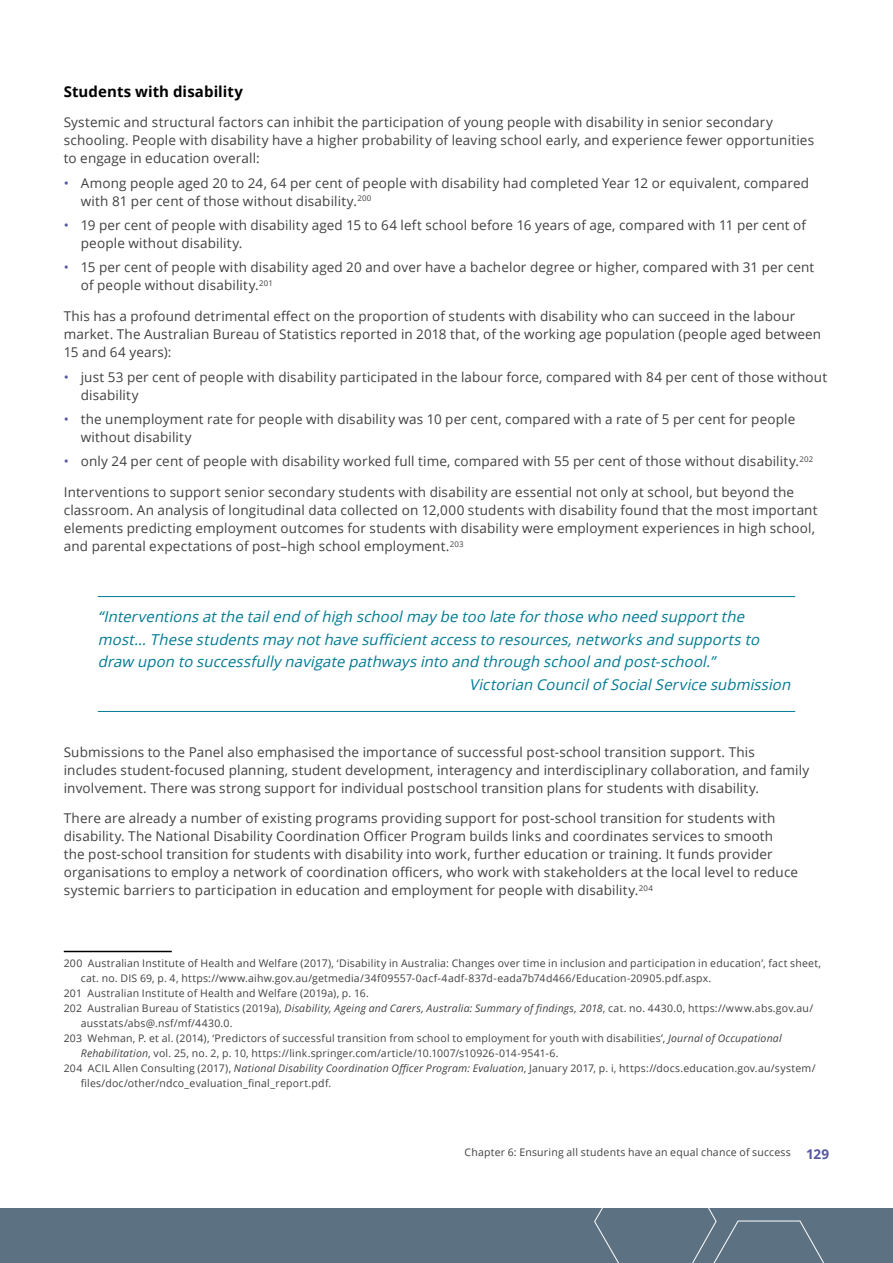
<style>
.page{position:relative;width:893px;height:1263px;background:#fff}
.page>*{position:absolute;margin:0;border:0;box-sizing:border-box;transform-origin:0 0}
.Pull_Quote{font:italic 15px "Open Sans";color:#007a94}
.Heading_3{font:700 15px "Open Sans";letter-spacing:.005em;color:#000}
.Text{font:13.5px/18px "Open Sans";letter-spacing:.01em;color:#414042}
.Footnote{font:10.5px/15px "Open Sans";letter-spacing:.02em;color:#414042}
.s1{color:#5656a2}
.s2{font-style:italic}
.s3{font-weight:700;font-size:13.5px;color:#5656a2}
</style>
<div class="page">
<div style="left:0;top:1208px;width:893px;height:55px;background:#5c7283"></div>
<svg style="left:594px;top:1208px;width:230px;height:55px"></svg>
<hr style="left:98px;top:596px;width:697px;height:1px;background:#007a94">
<hr style="left:98px;top:711px;width:697px;height:1px;background:#007a94">
<hr style="left:64px;top:951px;width:108px;height:1px;background:#000">
<h3 class="Heading_3" style="left:64px;top:80px;width:181px">Students with disability</h3>
<p class="Text" style="left:64px;top:113px;width:752px">Systemic and structural factors can inhibit the participation of young people with disability in senior secondary schooling. People with disability have a higher probability of leaving school early, and experience fewer opportunities to engage in education overall:</p>
<p class="Text" style="left:81px;top:173px;width:730px;text-indent:-17px"><span class="s1">•</span> Among people aged 20 to 24, 64 per cent of people with disability had completed Year 12 or equivalent, compared with 81 per cent of those without disability.<sup>200</sup></p>
<p class="Text" style="left:81px;top:216px;width:727px;text-indent:-17px"><span class="s1">•</span> 19 per cent of people with disability aged 15 to 64 left school before 16 years of age, compared with 11 per cent of people without disability.</p>
<p class="Text" style="left:81px;top:258px;width:735px;text-indent:-17px"><span class="s1">•</span> 15 per cent of people with disability aged 20 and over have a bachelor degree or higher, compared with 31 per cent of people without disability.<sup>201</sup></p>
<p class="Text" style="left:64px;top:307px;width:759px">This has a profound detrimental effect on the proportion of students with disability who can succeed in the labour market. The Australian Bureau of Statistics reported in 2018 that, of the working age population (people aged between<br>15 and 64 years):</p>
<p class="Text" style="left:81px;top:367px;width:748px;text-indent:-17px"><span class="s1">•</span> just 53 per cent of people with disability participated in the labour force, compared with 84 per cent of those without disability</p>
<p class="Text" style="left:81px;top:410px;width:716px;text-indent:-17px"><span class="s1">•</span> the unemployment rate for people with disability was 10 per cent, compared with a rate of 5 per cent for people without disability</p>
<p class="Text" style="left:64px;top:452px;width:751px"><span class="s1">•</span> only 24 per cent of people with disability worked full time, compared with 55 per cent of those without disability.<sup>202</sup></p>
<p class="Text" style="left:64px;top:483px;width:755px">Interventions to support senior secondary students with disability are essential not only at school, but beyond the classroom. An analysis of longitudinal data collected on 12,000 students with disability found that the most important elements predicting employment outcomes for students with disability were employment experiences in high school, and parental expectations of post–high school employment.<sup>203</sup></p>
<p class="Pull_Quote" style="left:98px;top:607px;width:652px">“Interventionsatthe tailend ofhigh schoolmay be too late forthose who need supportthe</p>
<p class="Pull_Quote" style="left:98px;top:629px;width:667px">most… These studentsmay nothave sufficientaccessto resources,networksand supportsto</p>
<p class="Pull_Quote" style="left:98px;top:652px;width:623px">draw upon to successfully navigate pathwaysinto and through schooland post-school.”</p>
<p class="Pull_Quote" style="left:469px;top:674px;width:327px">Victorian CouncilofSocialService submission</p>
<p class="Text" style="left:64px;top:742px;width:747px">Submissions to the Panel also emphasised the importance of successful post-school transition support. This includes student-focused planning, student development, interagency and interdisciplinary collaboration, and family involvement. There was strong support for individual postschool transition plans for students with disability.</p>
<p class="Text" style="left:64px;top:809px;width:736px">There are already a number of existing programs providing support for post-school transition for students with disability. The National Disability Coordination Officer Program builds links and coordinates services to smooth<br>the post-school transition for students with disability into work, further education or training. It funds provider organisations to employ a network of coordination officers, who work with stakeholders at the local level to reduce systemic barriers to participation in education and employment for people with disability.<sup>204</sup></p>
<p class="Footnote" style="left:81px;top:955px;width:742px;text-indent:-17px">200 Australian Institute of Health and Welfare (2017), ‘Disability in Australia: Changes over time in inclusion and participation in education’, fact sheet, cat. no. DIS 69, p. 4, https://www.aihw.gov.au/getmedia/34f09557-0acf-4adf-837d-eada7b74d466/Education-20905.pdf.aspx.</p>
<p class="Footnote" style="left:64px;top:985px;width:307px">201 Australian Institute of Health and Welfare (2019a), p. 16.</p>
<p class="Footnote" style="left:81px;top:1000px;width:734px;text-indent:-17px">202 Australian Bureau of Statistics (2019a), <span class="s2">Disability, Ageing and Carers, Australia: Summary of findings, 2018</span>, cat. no. 4430.0, https://www.abs.gov.au/ ausstats/abs@.nsf/mf/4430.0.</p>
<p class="Footnote" style="left:81px;top:1030px;width:702px;text-indent:-17px">203 Wehman, P. et al. (2014), ‘Predictors of successful transition from school to employment for youth with disabilities’, <span class="s2">Journal of Occupational<br>Rehabilitation</span>, vol. 25, no. 2, p. 10, https://link.springer.com/article/10.1007/s10926-014-9541-6.</p>
<p class="Footnote" style="left:81px;top:1060px;width:736px;text-indent:-17px">204 ACIL Allen Consulting (2017), <span class="s2">National Disability Coordination Officer Program: Evaluation</span>, January 2017, p. i, https://docs.education.gov.au/system/ files/doc/other/ndco_evaluation_final_report.pdf.</p>
<p class="Footnote" style="left:465px;top:1144px;width:366px">Chapter 6: Ensuring all students have an equal chance of success <span class="s3">129</span></p>
</div>
